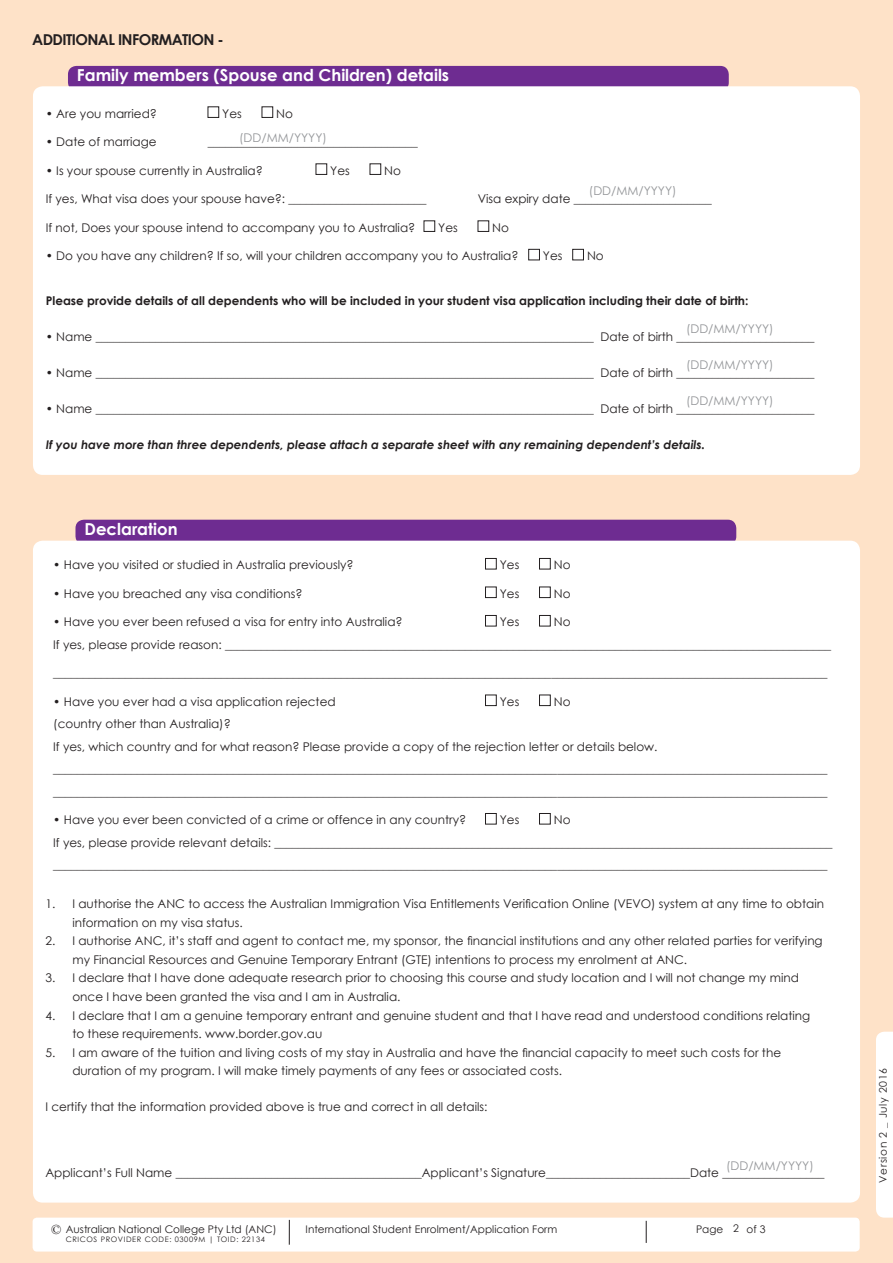
<style>
.page{position:relative;width:893px;height:1263px;background:#fee2c8}
.page>*{position:absolute;margin:0;border:0;box-sizing:border-box;transform-origin:0 0}
.t1{font:700 16.5px "Century Gothic";color:#fff}
.t2{font:700 15px "Century Gothic";letter-spacing:-.04em;color:#231f20}
.t3{font:13.5px "Times New Roman";color:#231f20}
.t4{font:12px/18.6px "Century Gothic";color:#231f20}
.t5{font:700 12px "Century Gothic";color:#231f20}
.t6{font:italic 700 12px "Century Gothic";color:#231f20}
.t7{font:12px "Century Gothic";color:#939598}
.t8{font:10.5px "Century Gothic";color:#231f20}
.t9{font:10.5px "Century Gothic";letter-spacing:.06em;color:#231f20}
.t10{font:7.5px "Century Gothic";letter-spacing:.08em;color:#231f20}
.s1{font-weight:700}
</style>
<div class="page">
<div style="left:68px;top:66px;width:661px;height:25px;background:#6e2c91;border-radius:9px"></div>
<div style="left:33px;top:86px;width:827px;height:389px;background:#fff;border-radius:10px"></div>
<div style="left:208px;top:107px;width:11px;height:11px;border:1px solid #231f20"></div>
<div style="left:262px;top:107px;width:11px;height:11px;border:1px solid #231f20"></div>
<div style="left:316px;top:164px;width:11px;height:11px;border:1px solid #231f20"></div>
<div style="left:370px;top:164px;width:11px;height:11px;border:1px solid #231f20"></div>
<div style="left:424px;top:221px;width:11px;height:11px;border:1px solid #231f20"></div>
<div style="left:478px;top:221px;width:11px;height:11px;border:1px solid #231f20"></div>
<div style="left:528px;top:249px;width:12px;height:11px;border:1px solid #231f20"></div>
<div style="left:572px;top:249px;width:12px;height:11px;border:1px solid #231f20"></div>
<div style="left:75px;top:520px;width:661px;height:25px;background:#6e2c91;border-radius:9px"></div>
<div style="left:33px;top:541px;width:827px;height:661px;background:#fff;border-radius:10px"></div>
<div style="left:485px;top:558px;width:11px;height:11px;border:1px solid #231f20"></div>
<div style="left:539px;top:558px;width:11px;height:11px;border:1px solid #231f20"></div>
<div style="left:485px;top:587px;width:11px;height:11px;border:1px solid #231f20"></div>
<div style="left:539px;top:587px;width:11px;height:11px;border:1px solid #231f20"></div>
<div style="left:485px;top:615px;width:11px;height:11px;border:1px solid #231f20"></div>
<div style="left:539px;top:615px;width:11px;height:11px;border:1px solid #231f20"></div>
<div style="left:485px;top:695px;width:11px;height:11px;border:1px solid #231f20"></div>
<div style="left:539px;top:695px;width:11px;height:11px;border:1px solid #231f20"></div>
<div style="left:485px;top:813px;width:11px;height:11px;border:1px solid #231f20"></div>
<div style="left:539px;top:813px;width:11px;height:11px;border:1px solid #231f20"></div>
<div style="left:33px;top:1217px;width:827px;height:34px;background:#fff;border-radius:4px"></div>
<svg style="left:289px;top:1220px;width:1px;height:25px"></svg>
<svg style="left:646px;top:1221px;width:1px;height:22px"></svg>
<div style="left:876px;top:1032px;width:17px;height:185px;background:#fff"></div>
<p class="t2" style="left:32px;top:28px;width:193px">ADDITIONAL INFORMATION -</p>
<p class="t1" style="left:77px;top:63px;width:374px">Family members (Spouse and Children) details</p>
<p class="t4" style="left:46px;top:104px;width:113px"><span class="s1">•</span> Are you married?</p>
<p class="t4" style="left:222px;top:104px;width:21px">Yes</p>
<p class="t4" style="left:276px;top:104px;width:18px">No</p>
<p class="t4" style="left:46px;top:132px;width:112px"><span class="s1">•</span> Date of marriage</p>
<p class="t4" style="left:208px;top:132px;width:211px">___________________________________</p>
<p class="t4" style="left:46px;top:161px;width:218px"><span class="s1">•</span> Is your spouse currently in Australia?</p>
<p class="t4" style="left:330px;top:161px;width:21px">Yes</p>
<p class="t4" style="left:384px;top:161px;width:18px">No</p>
<p class="t4" style="left:46px;top:189px;width:382px">If yes, What visa does your spouse have?: _______________________</p>
<p class="t4" style="left:478px;top:189px;width:236px">Visa expiry date _______________________</p>
<p class="t4" style="left:46px;top:218px;width:371px">If not, Does your spouse intend to accompany you to Australia?</p>
<p class="t4" style="left:438px;top:218px;width:21px">Yes</p>
<p class="t4" style="left:492px;top:218px;width:18px">No</p>
<p class="t4" style="left:46px;top:246px;width:474px"><span class="s1">•</span> Do you have any children? If so, will your children accompany you to Australia?</p>
<p class="t4" style="left:543px;top:246px;width:21px">Yes</p>
<p class="t4" style="left:587px;top:246px;width:18px">No</p>
<p class="t5" style="left:46px;top:292px;width:704px">Please provide details of all dependents who will be included in your student visa application including their date of birth:</p>
<p class="t4" style="left:46px;top:327px;width:770px"><span class="s1">•</span> Name ___________________________________________________________________________________ Date of birth _______________________</p>
<p class="t4" style="left:46px;top:363px;width:770px"><span class="s1">•</span> Name ___________________________________________________________________________________ Date of birth _______________________</p>
<p class="t4" style="left:46px;top:399px;width:770px"><span class="s1">•</span> Name ___________________________________________________________________________________ Date of birth _______________________</p>
<p class="t6" style="left:46px;top:436px;width:661px">If you have more than three dependents, please attach a separate sheet with any remaining dependent’s details.</p>
<p class="t7" style="left:239px;top:130px;width:89px">(DD/MM/YYYY)</p>
<p class="t7" style="left:589px;top:182px;width:89px">(DD/MM/YYYY)</p>
<p class="t7" style="left:686px;top:321px;width:89px">(DD/MM/YYYY)</p>
<p class="t7" style="left:686px;top:356px;width:89px">(DD/MM/YYYY)</p>
<p class="t7" style="left:686px;top:392px;width:89px">(DD/MM/YYYY)</p>
<p class="t1" style="left:84px;top:516px;width:95px">Declaration</p>
<p class="t4" style="left:53px;top:555px;width:302px"><span class="s1">•</span> Have you visited or studied in Australia previously?</p>
<p class="t4" style="left:500px;top:555px;width:21px">Yes</p>
<p class="t4" style="left:554px;top:555px;width:18px">No</p>
<p class="t4" style="left:53px;top:584px;width:251px"><span class="s1">•</span> Have you breached any visa conditions?</p>
<p class="t4" style="left:500px;top:584px;width:21px">Yes</p>
<p class="t4" style="left:554px;top:584px;width:18px">No</p>
<p class="t4" style="left:53px;top:612px;width:351px"><span class="s1">•</span> Have you ever been refused a visa for entry into Australia?</p>
<p class="t4" style="left:500px;top:612px;width:21px">Yes</p>
<p class="t4" style="left:554px;top:612px;width:18px">No</p>
<p class="t4" style="left:53px;top:635px;width:779px">If yes, please provide reason: _____________________________________________________________________________________________________</p>
<p class="t4" style="left:53px;top:663px;width:776px">_________________________________________________________________________________________________________________________________</p>
<p class="t4" style="left:53px;top:692px;width:284px"><span class="s1">•</span> Have you ever had a visa application rejected</p>
<p class="t4" style="left:500px;top:692px;width:21px">Yes</p>
<p class="t4" style="left:554px;top:692px;width:18px">No</p>
<p class="t4" style="left:53px;top:714px;width:179px">(country other than Australia)?</p>
<p class="t4" style="left:53px;top:737px;width:606px">If yes, which country and for what reason? Please provide a copy of the rejection letter or details below.</p>
<p class="t4" style="left:53px;top:757px;width:775px;line-height:22.5px">_________________________________________________________________________________________________________________________________ _________________________________________________________________________________________________________________________________</p>
<p class="t4" style="left:53px;top:810px;width:414px"><span class="s1">•</span> Have you ever been convicted of a crime or offence in any country?</p>
<p class="t4" style="left:500px;top:810px;width:21px">Yes</p>
<p class="t4" style="left:554px;top:810px;width:18px">No</p>
<p class="t4" style="left:53px;top:831px;width:781px;line-height:22.5px">If yes, please provide relevant details: _____________________________________________________________________________________________ _________________________________________________________________________________________________________________________________</p>
<p class="t4" style="left:72px;top:894px;width:753px;text-indent:-27px">1. I authorise the ANC to access the Australian Immigration Visa Entitlements Verification Online (VEVO) system at any time to obtain information on my visa status.</p>
<p class="t4" style="left:72px;top:931px;width:752px;text-indent:-27px">2. I authorise ANC, it’s staff and agent to contact me, my sponsor, the financial institutions and any other related parties for verifying my Financial Resources and Genuine Temporary Entrant (GTE) intentions to process my enrolment at ANC.</p>
<p class="t4" style="left:72px;top:968px;width:728px;text-indent:-27px">3. I declare that I have done adequate research prior to choosing this course and study location and I will not change my mind once I have been granted the visa and I am in Australia.</p>
<p class="t4" style="left:72px;top:1006px;width:739px;text-indent:-27px">4. I declare that I am a genuine temporary entrant and genuine student and that I have read and understood conditions relating to these requirements. www.border.gov.au</p>
<p class="t4" style="left:72px;top:1043px;width:710px;text-indent:-27px">5. I am aware of the tuition and living costs of my stay in Australia and have the financial capacity to meet such costs for the duration of my program. I will make timely payments of any fees or associated costs.</p>
<p class="t4" style="left:45px;top:1097px;width:444px">I certify that the information provided above is true and correct in all details:</p>
<p class="t7" style="left:726px;top:1157px;width:89px">(DD/MM/YYYY)</p>
<p class="t4" style="left:45px;top:1163px;width:780px">Applicant’s Full Name _________________________________________Applicant’s Signature________________________Date _________________</p>
<p class="t3" style="left:51px;top:1220px;width:12px">©</p>
<p class="t8" style="left:733px;top:1221px;width:7px">2</p>
<p class="t8" style="left:66px;top:1221px;width:212px">Australian National College Pty Ltd (ANC)</p>
<p class="t8" style="left:306px;top:1221px;width:253px">International Student Enrolment/Application Form</p>
<p class="t8" style="left:696px;top:1221px;width:29px">Page</p>
<p class="t8" style="left:747px;top:1221px;width:20px">of 3</p>
<p class="t10" style="left:66px;top:1234px;width:201px">CRICOS PROVIDER CODE: 03009M | TOID: 22134</p>
<p class="t9" style="left:876px;top:1183px;width:116px;rotate:-90deg">Version 2 _ July 2016</p>
</div>
